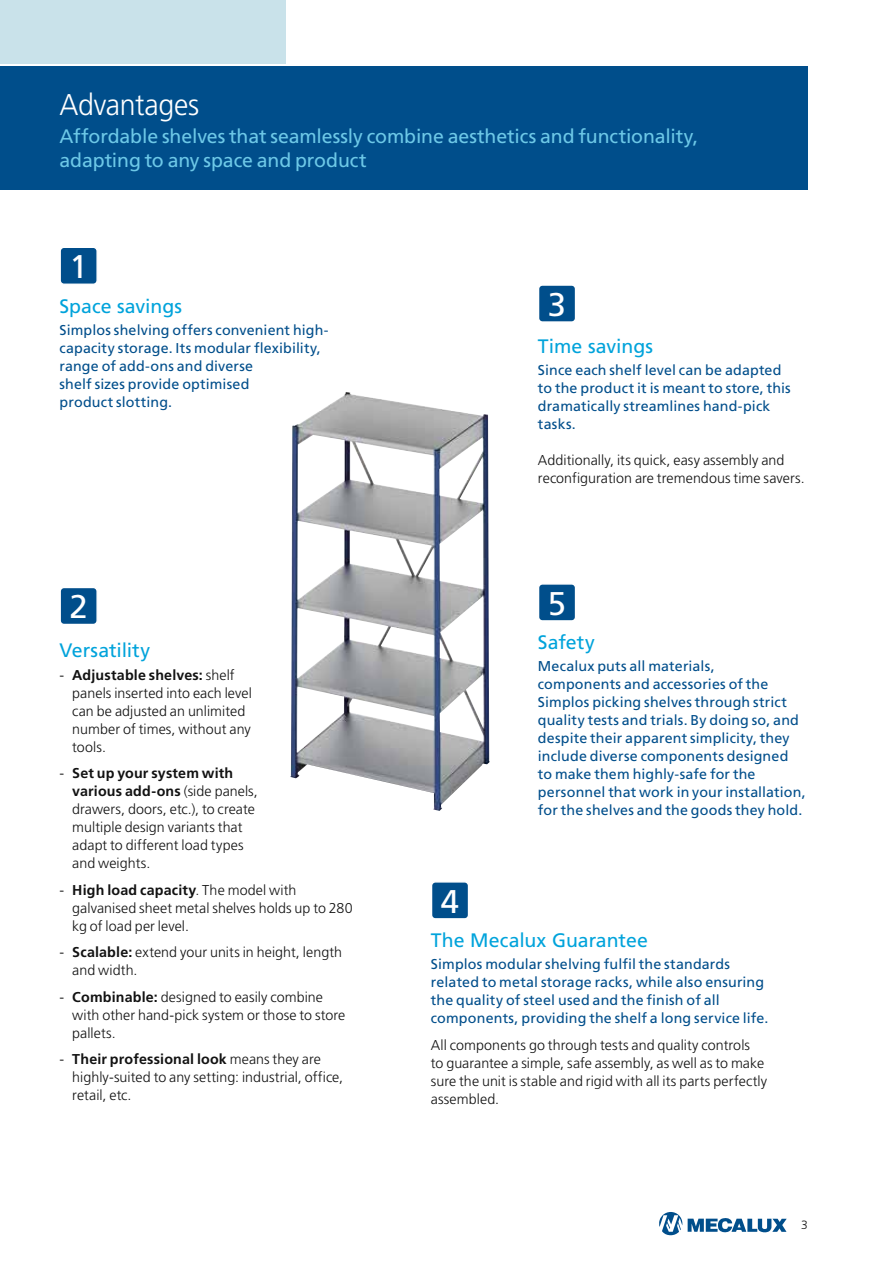
<style>
.page{position:relative;width:893px;height:1263px;background:#fff}
.page>*{position:absolute;margin:0;border:0;box-sizing:border-box;transform-origin:0 0}
.t1{font:32.85px "Frutiger LT Std";color:#fff}
.t2{font:300 30px "Frutiger LT Std";letter-spacing:-.01em;color:#fff;scale:.95 1}
.t3{font:19.5px/24px "Frutiger LT Std";letter-spacing:-.005em;color:#6dc8e7}
.t4{font:19.5px "Frutiger LT Std";color:#00a3db}
.t5{font:300 14.25px/18px "Frutiger LT Std";letter-spacing:.005em;color:#121212}
.t6{font:14.25px/18px "Frutiger LT Std";letter-spacing:.01em;color:#004e8b}
.t7{font:300 12px "Frutiger LT Std";color:#121212}
.s1{font-weight:700}
</style>
<div class="page">
<div style="left:0;top:66px;width:808px;height:123px;background:#004e8b"></div>
<div style="left:60px;top:247px;width:37px;height:37px;background:#004e8b;border-radius:4px"></div>
<div style="left:60px;top:247px;width:38px;height:38px;border:1px solid #fff;border-radius:4px"></div>
<div style="left:60px;top:587px;width:37px;height:37px;background:#004e8b;border-radius:4px"></div>
<div style="left:60px;top:587px;width:38px;height:38px;border:1px solid #fff;border-radius:4px"></div>
<div style="left:539px;top:584px;width:36px;height:37px;background:#004e8b;border-radius:4px"></div>
<div style="left:538px;top:583px;width:38px;height:38px;border:1px solid #fff;border-radius:4px"></div>
<div style="left:539px;top:285px;width:36px;height:37px;background:#004e8b;border-radius:4px"></div>
<div style="left:538px;top:284px;width:38px;height:39px;border:1px solid #fff;border-radius:4px"></div>
<div style="left:432px;top:882px;width:36px;height:37px;background:#004e8b;border-radius:4px"></div>
<div style="left:431px;top:881px;width:38px;height:38px;border:1px solid #fff;border-radius:4px"></div>
<img style="left:290px;top:392px;width:200px;height:419px">
<div style="left:0;top:0;width:286px;height:64px;background:#c9e2ea"></div>
<svg style="left:659px;top:1212px;width:23px;height:23px"></svg>
<svg style="left:688px;top:1218px;width:99px;height:15px"></svg>
<h2 class="t2" style="left:60px;top:87px;width:148px">Advantages</h2>
<h3 class="t3" style="left:60px;top:124px;width:640px">Affordable shelves that seamlessly combine aesthetics and functionality, adapting to any space and product</h3>
<h1 class="t1" style="left:70px;top:247px;width:20px">1</h1>
<h3 class="t4" style="left:60px;top:294px;width:124px">Space savings</h3>
<h1 class="t1" style="left:548px;top:285px;width:20px">3</h1>
<p class="t6" style="left:60px;top:321px;width:271px">Simplos shelving offers convenient high&shy;capacity storage. Its modular flexibility, range of add-ons and diverse<br>shelf sizes provide optimised<br>product slotting.</p>
<h3 class="t4" style="left:538px;top:335px;width:117px">Time savings</h3>
<p class="t6" style="left:538px;top:361px;width:254px">Since each shelf level can be adapted to the product it is meant to store, this dramatically streamlines hand-pick tasks.</p>
<p class="t5" style="left:538px;top:451px;width:268px">Additionally, its quick, easy assembly and reconfiguration are tremendous time savers.</p>
<h1 class="t1" style="left:70px;top:587px;width:20px">2</h1>
<h1 class="t1" style="left:548px;top:584px;width:20px">5</h1>
<h3 class="t4" style="left:60px;top:639px;width:92px">Versatility</h3>
<p class="t5" style="left:72px;top:666px;width:181px;text-indent:-13px">- <span class="s1">Adjustable shelves:</span> shelf panels inserted into each level can be adjusted an unlimited number of times, without any tools.</p>
<p class="t5" style="left:72px;top:764px;width:187px;text-indent:-13px">- <span class="s1">Set up your system with various add-ons</span> (side panels, drawers, doors, etc.), to create multiple design variants that adapt to different load types and weights.</p>
<p class="t5" style="left:72px;top:881px;width:282px;text-indent:-13px">- <span class="s1">High load capacity</span>. The model with galvanised sheet metal shelves holds up to 280 kg of load per level.</p>
<p class="t5" style="left:72px;top:943px;width:271px;text-indent:-13px">- <span class="s1">Scalable:</span> extend your units in height, length and width.</p>
<p class="t5" style="left:72px;top:988px;width:275px;text-indent:-13px">- <span class="s1">Combinable:</span> designed to easily combine with other hand-pick system or those to store pallets.</p>
<p class="t5" style="left:72px;top:1050px;width:272px;text-indent:-13px">- <span class="s1">Their professional look</span> means they are highly-suited to any setting: industrial, office, retail, etc.</p>
<h3 class="t4" style="left:538px;top:631px;width:58px">Safety</h3>
<p class="t6" style="left:538px;top:658px;width:269px">Mecalux puts all materials,<br>components and accessories of the Simplos picking shelves through strict quality tests and trials. By doing so, and despite their apparent simplicity, they include diverse components designed to make them highly-safe for the personnel that work in your installation, for the shelves and the goods they hold.</p>
<h1 class="t1" style="left:441px;top:882px;width:20px">4</h1>
<h3 class="t4" style="left:431px;top:929px;width:218px">The Mecalux Guarantee</h3>
<p class="t6" style="left:431px;top:955px;width:339px">Simplos modular shelving fulfil the standards related to metal storage racks, while also ensuring the quality of steel used and the finish of all components, providing the shelf a long service life.</p>
<p class="t5" style="left:431px;top:1036px;width:338px">All components go through tests and quality controls<br>to guarantee a simple, safe assembly, as well as to make sure the unit is stable and rigid with all its parts perfectly assembled.</p>
<p class="t7" style="left:801px;top:1218px;width:8px">3</p>
</div>
